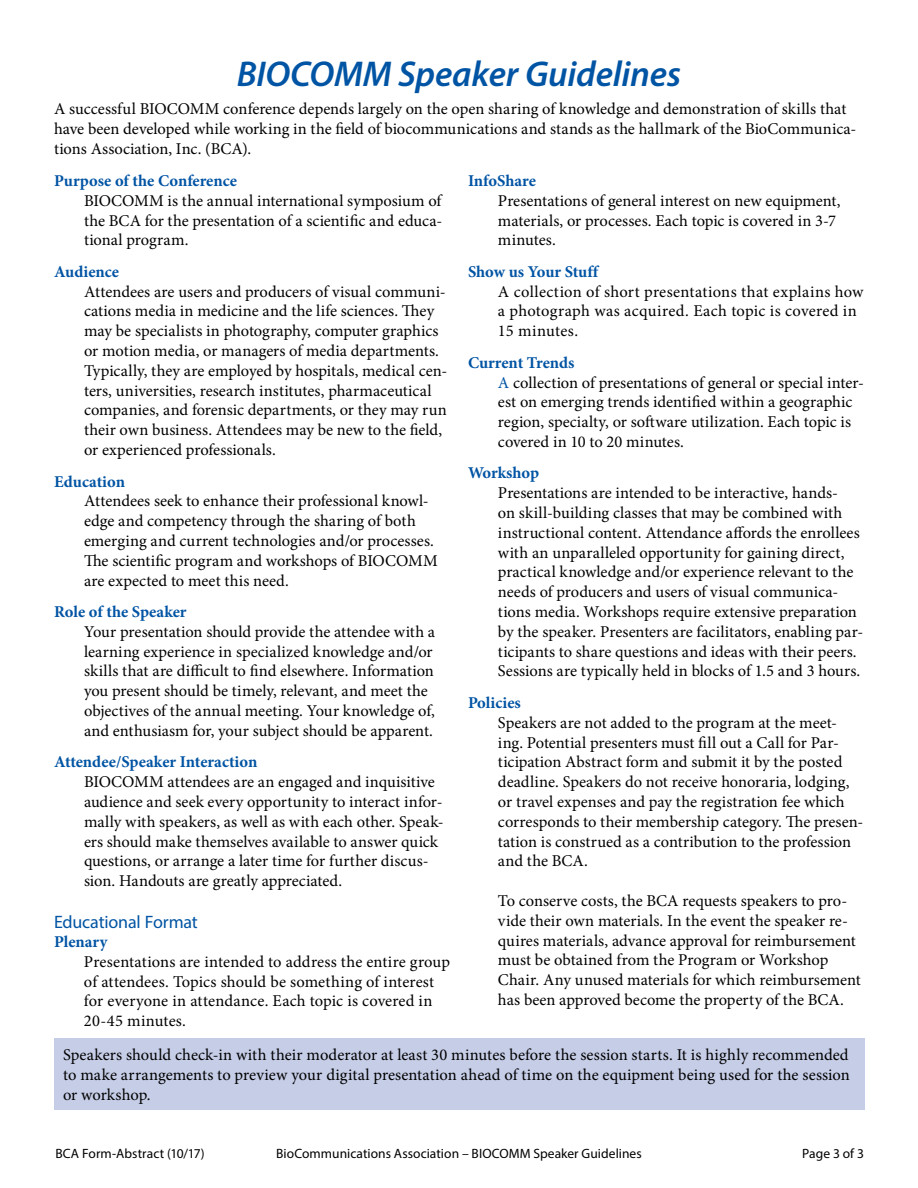
<style>
.page{position:relative;width:918px;height:1188px;background:#fff}
.page>*{position:absolute;margin:0;border:0;box-sizing:border-box;transform-origin:0 0}
.t1{font:italic 600 36px "Myriad Pro";letter-spacing:-.005em;color:#0054a4}
.t2{font:18px "Myriad Pro";letter-spacing:-.01em;color:#0054a4}
.t3{font:16.5px/19.8px "Minion Pro";color:#000}
.t4{font:700 16.5px "Minion Pro";color:#0054a4}
.t5{font:16.5px/19.8px "Minion Pro";letter-spacing:.02em;color:#000}
.t6{font:13.5px "Myriad Pro";letter-spacing:.005em;color:#000}
.s1{font-weight:700;color:#0054a4}
.s2{color:#0054a4}
</style>
<div class="page">
<div style="left:54px;top:1038px;width:810px;height:72px;background:#c6cde7"></div>
<h1 class="t1" style="left:237px;top:51px;width:446px">BIOCOMM Speaker Guidelines</h1>
<p class="t3" style="left:54px;top:99px;width:804px">A successful BIOCOMM conference depends largely on the open sharing of knowledge and demonstration of skills that have been developed while working in the field of biocommunications and stands as the hallmark of the BioCommunica&shy;tions Association, Inc. (BCA).</p>
<p class="t4" style="left:54px;top:169px;width:184px">Purpose of the Conference</p>
<p class="t3" style="left:84px;top:191px;width:360px;text-align:justify">BIOCOMM is the annual international symposium of the BCA for the presentation of a scientific and educa&shy;tional program.</p>
<p class="t4" style="left:54px;top:260px;width:67px">Audience</p>
<p class="t3" style="left:84px;top:282px;width:365px">Attendees are users and producers of visual communi&shy;cations media in medicine and the life sciences. They may be specialists in photography, computer graphics or motion media, or managers of media departments.<br>Typically, they are employed by hospitals, medical cen&shy;ters, universities, research institutes, pharmaceutical companies, and forensic departments, or they may run their own business. Attendees may be new to the field, or experienced professionals.</p>
<p class="t4" style="left:54px;top:470px;width:73px">Education</p>
<p class="t3" style="left:84px;top:491px;width:355px">Attendees seek to enhance their professional knowl&shy;edge and competency through the sharing of both emerging and current technologies and/or processes.<br>The scientific program and workshops of BIOCOMM are expected to meet this need.</p>
<p class="t4" style="left:54px;top:600px;width:134px">Role of the Speaker</p>
<p class="t3" style="left:84px;top:622px;width:353px">Your presentation should provide the attendee with a learning experience in specialized knowledge and/or skills that are difficult to find elsewhere. Information you present should be timely, relevant, and meet the objectives of the annual meeting. Your knowledge of, and enthusiasm for, your subject should be apparent.</p>
<p class="t4" style="left:54px;top:750px;width:205px">Attendee/Speaker Interaction</p>
<p class="t3" style="left:84px;top:772px;width:361px">BIOCOMM attendees are an engaged and inquisitive audience and seek every opportunity to interact infor&shy;mally with speakers, as well as with each other. Speak&shy;ers should make themselves available to answer quick questions, or arrange a later time for further discus&shy;sion. Handouts are greatly appreciated.</p>
<p class="t2" style="left:54px;top:910px;width:145px">Educational Format</p>
<p class="t4" style="left:54px;top:930px;width:55px">Plenary</p>
<p class="t3" style="left:84px;top:952px;width:368px">Presentations are intended to address the entire group of attendees. Topics should be something of interest for everyone in attendance. Each topic is covered in 20-45 minutes.</p>
<p class="t4" style="left:468px;top:169px;width:69px">InfoShare</p>
<p class="t3" style="left:498px;top:191px;width:344px">Presentations of general interest on new equipment, materials, or processes. Each topic is covered in 3-7 minutes.</p>
<p class="t4" style="left:468px;top:260px;width:132px">Show us Your Stuff</p>
<p class="t5" style="left:498px;top:282px;width:367px">A collection of short presentations that explains how a photograph was acquired. Each topic is covered in<br>15 minutes.</p>
<p class="t3" style="left:498px;top:353px;width:368px;text-indent:-30px"><span class="s1">Current Trends<br></span><span class="s2">A</span> collection of presentations of general or special inter&shy;est on emerging trends identified within a geographic region, specialty, or software utilization. Each topic is covered in 10 to 20 minutes.</p>
<p class="t4" style="left:468px;top:462px;width:73px">Workshop</p>
<p class="t3" style="left:498px;top:483px;width:367px">Presentations are intended to be interactive, hands-<br>on skill-building classes that may be combined with instructional content. Attendance affords the enrollees with an unparalleled opportunity for gaining direct, practical knowledge and/or experience relevant to the needs of producers and users of visual communica&shy;tions media. Workshops require extensive preparation by the speaker. Presenters are facilitators, enabling par&shy;ticipants to share questions and ideas with their peers.<br>Sessions are typically held in blocks of 1.5 and 3 hours.</p>
<p class="t4" style="left:468px;top:691px;width:54px">Policies</p>
<p class="t3" style="left:498px;top:713px;width:367px">Speakers are not added to the program at the meet&shy;ing. Potential presenters must fill out a Call for Par&shy;ticipation Abstract form and submit it by the posted deadline. Speakers do not receive honoraria, lodging, or travel expenses and pay the registration fee which corresponds to their membership category. The presen&shy;tation is construed as a contribution to the profession and the BCA.</p>
<p class="t3" style="left:498px;top:891px;width:364px">To conserve costs, the BCA requests speakers to pro&shy;vide their own materials. In the event the speaker re&shy;quires materials, advance approval for reimbursement must be obtained from the Program or Workshop Chair. Any unused materials for which reimbursement has been approved become the property of the BCA.</p>
<p class="t3" style="left:63px;top:1045px;width:788px;text-align:justify">Speakers should check-in with their moderator at least 30 minutes before the session starts. It is highly recommended to make arrangements to preview your digital presentation ahead of time on the equipment being used for the session or workshop.</p>
<p class="t6" style="left:56px;top:1145px;width:151px">BCA Form-Abstract (10/17)</p>
<p class="t6" style="left:276px;top:1145px;width:367px">BioCommunications Association – BIOCOMM Speaker Guidelines</p>
<p class="t6" style="left:802px;top:1145px;width:63px">Page 3 of 3</p>
</div>
